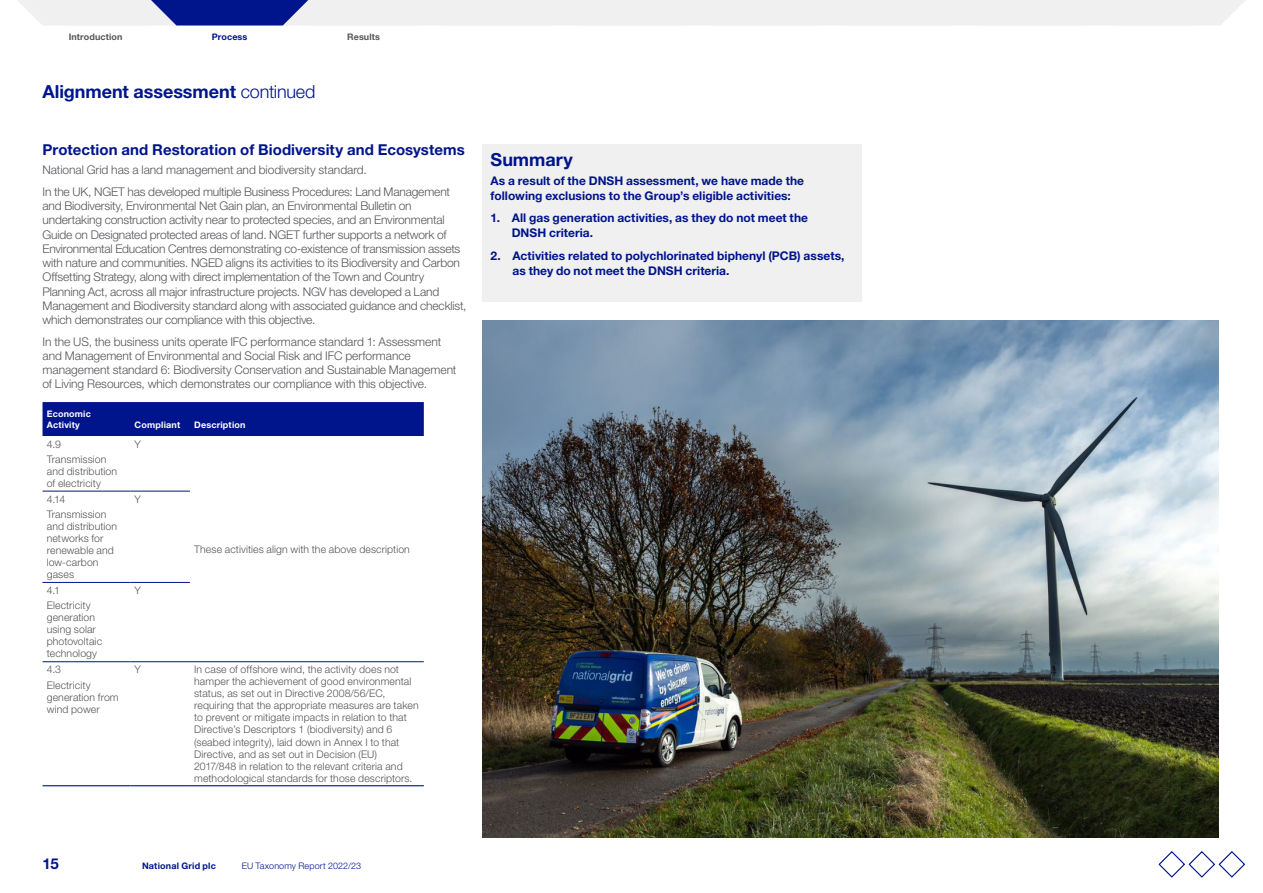
<style>
.page{position:relative;width:1263px;height:893px;background:#fff}
.page>*{position:absolute;margin:0;border:0;box-sizing:border-box;transform-origin:0 0}
.PageTitle_continued{font:700 18px "Helvetica Neue LT Std";letter-spacing:-.005em;color:#00148c}
.Heading1{font:700 18px "Helvetica Neue LT Std";color:#00148c}
.Heading2{font:700 15px "Helvetica Neue LT Std";letter-spacing:.005em;color:#00148c}
.Bodytext{font:300 12px/14.2px "Helvetica Neue LT Std";letter-spacing:-.015em;color:#55555a}
.Bodytext-2{font:700 12px/15px "Helvetica Neue LT Std";color:#00148c}
.Tabletext{font:300 10.5px/12px "Helvetica Neue LT Std";letter-spacing:.01em;color:#55555a}
.TableColHeadsBoldLef{font:700 9px/10.5px "Helvetica Neue LT Std";letter-spacing:.02em;color:#fff}
.t1{font:300 9px "Helvetica Neue LT Std";letter-spacing:.01em;color:#00148c}
.t2{font:700 9px "Helvetica Neue LT Std";letter-spacing:.02em;color:#00148c}
.t3{font:700 9px "Helvetica Neue LT Std";letter-spacing:.01em;color:#55555a}
.s1{font-weight:300}
</style>
<div class="page">
<div style="left:43px;top:402px;width:381px;height:34px;background:#00148c"></div>
<hr style="left:43px;top:491px;width:87px;height:1px;background:#00148c">
<hr style="left:43px;top:582px;width:87px;height:1px;background:#00148c">
<hr style="left:43px;top:661px;width:87px;height:1px;background:#00148c">
<hr style="left:130px;top:491px;width:60px;height:1px;background:#00148c">
<hr style="left:130px;top:582px;width:60px;height:1px;background:#00148c">
<hr style="left:130px;top:661px;width:60px;height:1px;background:#00148c">
<hr style="left:43px;top:785px;width:87px;height:1px;background:#00148c">
<hr style="left:130px;top:785px;width:60px;height:1px;background:#00148c">
<hr style="left:190px;top:785px;width:234px;height:1px;background:#00148c">
<hr style="left:190px;top:661px;width:234px;height:1px;background:#00148c">
<div style="left:482px;top:145px;width:380px;height:157px;background:#f0f0f0"></div>
<img style="left:482px;top:320px;width:736px;height:518px">
<svg style="left:18px;top:0;width:1227px;height:26px"></svg>
<svg style="left:1158px;top:851px;width:87px;height:26px"></svg>
<p class="t3" style="left:69px;top:32px;width:55px">Introduction</p>
<p class="t2" style="left:212px;top:32px;width:37px">Process</p>
<p class="t3" style="left:347px;top:32px;width:34px">Results</p>
<p class="PageTitle_continued" style="left:43px;top:80px;width:274px">Alignment assessment <span class="s1">continued</span></p>
<p class="Heading2" style="left:43px;top:141px;width:424px">Protection and Restoration of Biodiversity and Ecosystems</p>
<p class="Bodytext" style="left:43px;top:162px;width:326px">National Grid has a land management and biodiversity standard.</p>
<p class="Bodytext" style="left:43px;top:184px;width:425px">In the UK, NGET has developed multiple Business Procedures: Land Management and Biodiversity, Environmental Net Gain plan, an Environmental Bulletin on undertaking construction activity near to protected species, and an Environmental Guide on Designated protected areas of land. NGET further supports a network of Environmental Education Centres demonstrating co-existence of transmission assets with nature and communities. NGED aligns its activities to its Biodiversity and Carbon Offsetting Strategy, along with direct implementation of the Town and Country Planning Act, across all major infrastructure projects. NGV has developed a Land Management and Biodiversity standard along with associated guidance and checklist, which demonstrates our compliance with this objective.</p>
<p class="Bodytext" style="left:43px;top:334px;width:415px">In the US, the business units operate IFC performance standard 1: Assessment and Management of Environmental and Social Risk and IFC performance management standard 6: Biodiversity Conservation and Sustainable Management of Living Resources, which demonstrates our compliance with this objective.</p>
<h4 class="TableColHeadsBoldLef" style="left:47px;top:408px;width:46px">Economic<br>Activity</h4>
<h4 class="TableColHeadsBoldLef" style="left:135px;top:419px;width:47px">Compliant</h4>
<h4 class="TableColHeadsBoldLef" style="left:194px;top:419px;width:53px">Description</h4>
<p class="Tabletext" style="left:47px;top:438px;width:16px">4.9</p>
<p class="Tabletext" style="left:47px;top:453px;width:72px">Transmission and distribution of electricity</p>
<p class="Tabletext" style="left:135px;top:438px;width:8px">Y</p>
<p class="Tabletext" style="left:47px;top:493px;width:20px">4.14</p>
<p class="Tabletext" style="left:47px;top:508px;width:72px">Transmission and distribution networks for renewable and low-carbon gases</p>
<p class="Tabletext" style="left:47px;top:584px;width:15px">4.1</p>
<p class="Tabletext" style="left:47px;top:599px;width:57px">Electricity generation using solar photovoltaic technology</p>
<p class="Tabletext" style="left:47px;top:663px;width:16px">4.3</p>
<p class="Tabletext" style="left:47px;top:679px;width:73px">Electricity generation from wind power</p>
<p class="Tabletext" style="left:135px;top:493px;width:8px">Y</p>
<p class="Tabletext" style="left:135px;top:584px;width:8px">Y</p>
<p class="Tabletext" style="left:194px;top:543px;width:217px">These activities align with the above description</p>
<p class="Tabletext" style="left:135px;top:663px;width:8px">Y</p>
<p class="Tabletext" style="left:194px;top:663px;width:226px">In case of offshore wind, the activity does not hamper the achievement of good environmental status, as set out in Directive 2008/56/EC, requiring that the appropriate measures are taken to prevent or mitigate impacts in relation to that Directive’s Descriptors 1 (biodiversity) and 6 (seabed integrity), laid down in Annex I to that Directive, and as set out in Decision (EU)<br>2017/848 in relation to the relevant criteria and methodological standards for those descriptors.</p>
<p class="Heading1" style="left:491px;top:148px;width:84px">Summary</p>
<p class="Bodytext-2" style="left:491px;top:173px;width:315px">As a result of the DNSH assessment, we have made the following exclusions to the Group’s eligible activities:</p>
<p class="Bodytext-2" style="left:512px;top:210px;width:298px;text-indent:-21px">1. All gas generation activities, as they do not meet the<br>DNSH criteria.</p>
<p class="Bodytext-2" style="left:512px;top:248px;width:333px;text-indent:-22px">2. Activities related to polychlorinated biphenyl (PCB) assets, as they do not meet the DNSH criteria.</p>
<p class="Heading2" style="left:43px;top:854px;width:18px">15</p>
<p class="t2" style="left:142px;top:860px;width:75px">National Grid plc</p>
<p class="t1" style="left:242px;top:860px;width:121px">EU Taxonomy Report 2022/23</p>
</div>
